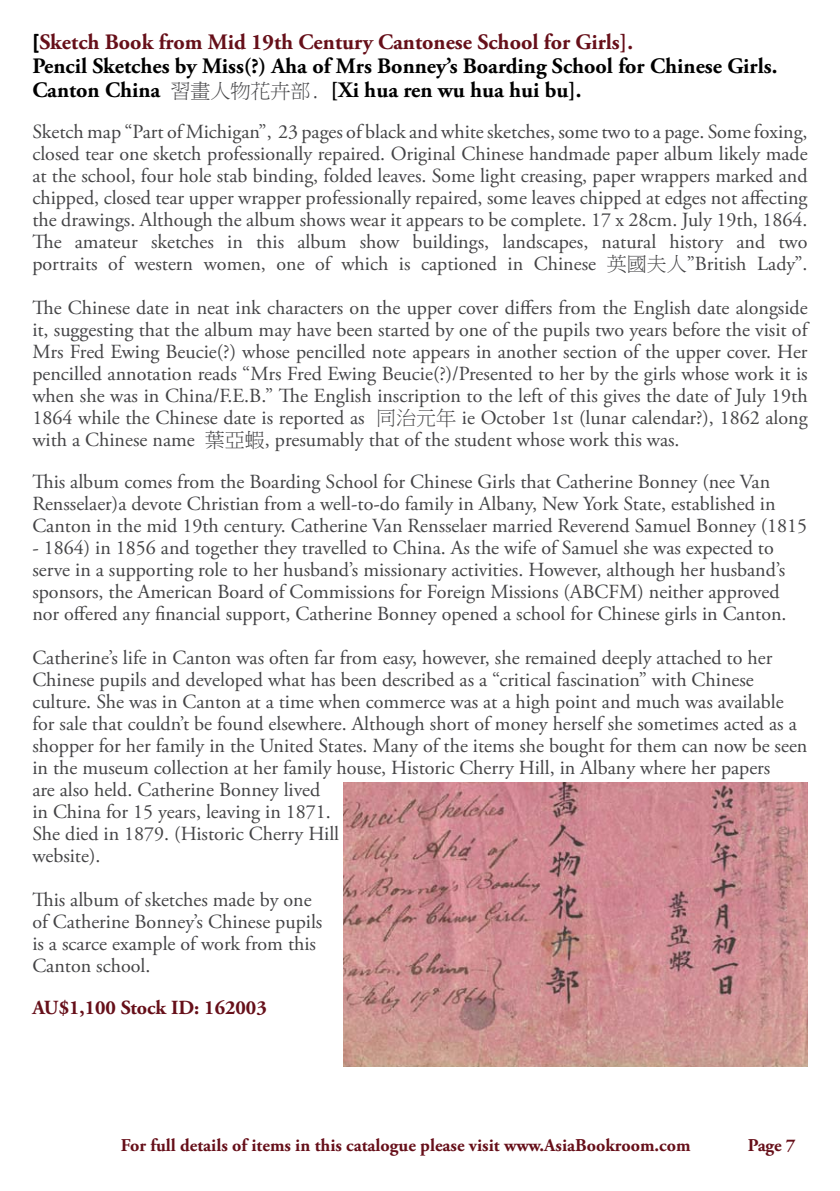
<style>
.page{position:relative;width:840px;height:1191px;background:#fff}
.page>*{position:absolute;margin:0;border:0;box-sizing:border-box;transform-origin:0 0}
.t1{font:700 22px/24.2px "Adobe Garamond Pro";color:#000}
.t2{font:20px/22px "Adobe Garamond Pro";color:#434345}
.t3{font:700 20px "Adobe Garamond Pro";color:#660f19}
.t4{font:700 18px "Adobe Garamond Pro";color:#660f19}
.s1{font-family:"Calibri"}
.s2{color:#660f19}
.s3{font-family:"Ming Li U";font-weight:400;font-size:20px;color:#434345}
.s4{font-family:"Ming Li U"}
</style>
<div class="page">
<img style="left:343px;top:782px;width:464px;height:284px">
<p class="t1" style="left:32px;top:30px;width:746px"><span class="s1">[</span><span class="s2">Sketch Book from Mid 19th Century Cantonese School for Girls].<br></span>Pencil Sketches by Miss(?) Aha of Mrs Bonney’s Boarding School for Chinese Girls.<br>Canton China <span class="s3">習畫人物花卉部.</span> [Xi hua ren wu hua hui bu].</p>
<p class="t2" style="left:32px;top:121px;width:776px;text-align:justify">Sketch map “Part of Michigan”, 23 pages of black and white sketches, some two to a page. Some foxing, closed tear one sketch professionally repaired. Original Chinese handmade paper album likely made at the school, four hole stab binding, folded leaves. Some light creasing, paper wrappers marked and chipped, closed tear upper wrapper professionally repaired, some leaves chipped at edges not affecting the drawings. Although the album shows wear it appears to be complete. 17 x 28cm. July 19th, 1864.<br>The amateur sketches in this album show buildings, landscapes, natural history and two portraits of western women, one of which is captioned in Chinese <span class="s4">英國夫人</span>”British Lady”.</p>
<p class="t2" style="left:32px;top:297px;width:776px;text-align:justify">The Chinese date in neat ink characters on the upper cover differs from the English date alongside it, suggesting that the album may have been started by one of the pupils two years before the visit of Mrs Fred Ewing Beucie(?) whose pencilled note appears in another section of the upper cover. Her pencilled annotation reads “Mrs Fred Ewing Beucie(?)/Presented to her by the girls whose work it is when she was in China/F.E.B.” The English inscription to the left of this gives the date of July 19th 1864 while the Chinese date is reported as <span class="s4">同治元年</span> ie October 1st (lunar calendar?), 1862 along with a Chinese name <span class="s4">葉亞蝦</span>, presumably that of the student whose work this was.</p>
<p class="t2" style="left:32px;top:471px;width:776px">This album comes from the Boarding School for Chinese Girls that Catherine Bonney (nee Van<br>Rensselaer)a devote Christian from a well-to-do family in Albany, New York State, established in<br>Canton in the mid 19th century. Catherine Van Rensselaer married Reverend Samuel Bonney (1815</p>
<p class="t2" style="left:32px;top:537px;width:755px">- 1864) in 1856 and together they travelled to China. As the wife of Samuel she was expected to serve in a supporting role to her husband’s missionary activities. However, although her husband’s sponsors, the American Board of Commissions for Foreign Missions (ABCFM) neither approved nor offered any financial support, Catherine Bonney opened a school for Chinese girls in Canton.</p>
<p class="t2" style="left:32px;top:647px;width:776px">Catherine’s life in Canton was often far from easy, however, she remained deeply attached to her Chinese pupils and developed what has been described as a “critical fascination” with Chinese culture. She was in Canton at a time when commerce was at a high point and much was available for sale that couldn’t be found elsewhere. Although short of money herself she sometimes acted as a shopper for her family in the United States. Many of the items she bought for them can now be seen in the museum collection at her family house, Historic Cherry Hill, in Albany where her papers<br>are also held. Catherine Bonney lived<br>in China for 15 years, leaving in 1871.<br>She died in 1879. (Historic Cherry Hill<br>website).</p>
<p class="t2" style="left:32px;top:889px;width:291px">This album of sketches made by one of Catherine Bonney’s Chinese pupils is a scarce example of work from this<br>Canton school.</p>
<p class="t3" style="left:32px;top:996px;width:236px">AU$1,100 Stock ID: 162003</p>
<p class="t4" style="left:121px;top:1135px;width:571px">For full details of items in this catalogue please visit www.AsiaBookroom.com</p>
<p class="t4" style="left:747px;top:1134px;width:49px">Page 7</p>
</div>
